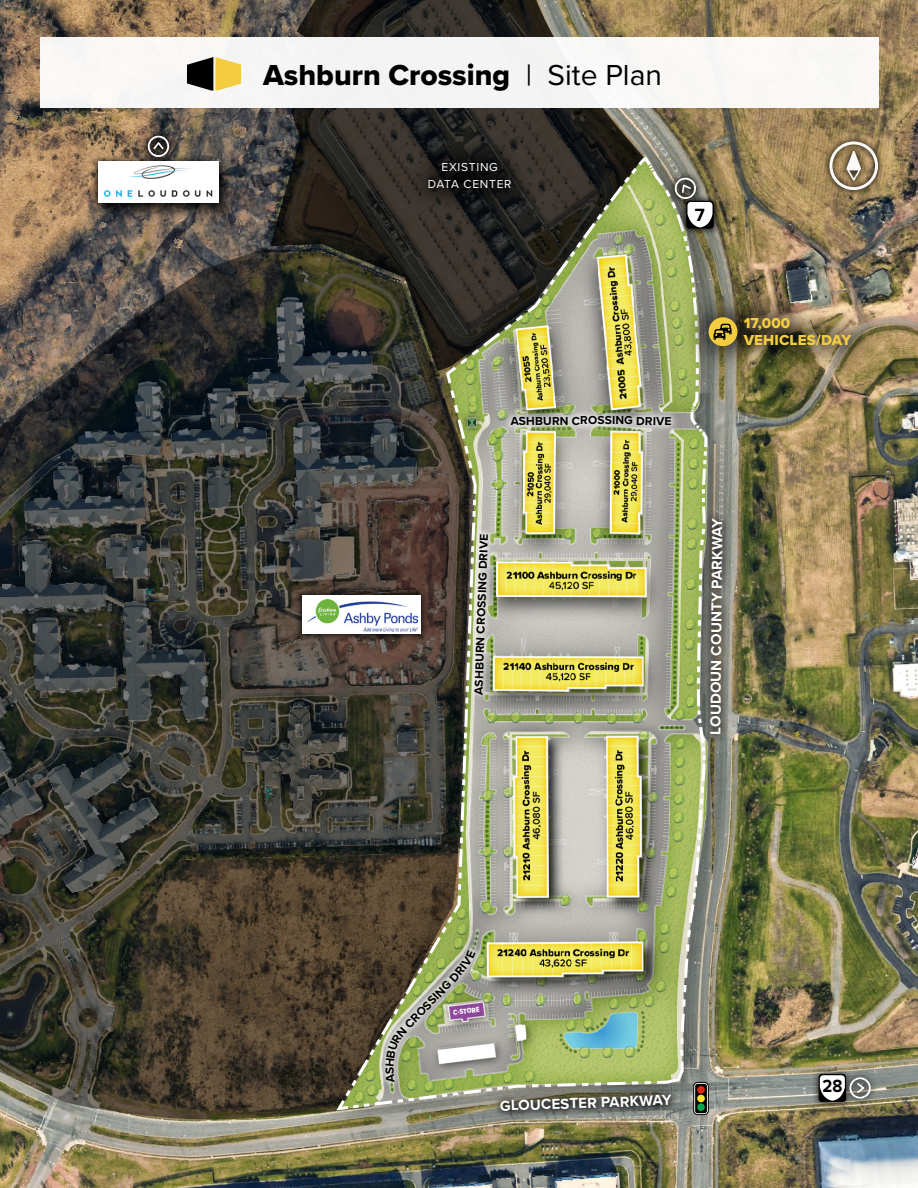
<style>
.page{position:relative;width:918px;height:1188px;background:#fff}
.page>*{position:absolute;margin:0;border:0;box-sizing:border-box;transform-origin:0 0}
.t1{font:30px "Proxima Nova Extrabld";color:#000}
.t2{font:700 18.3px "Proxima Nova";color:#000;scale:.9 1}
.t3{font:700 18.3px "Proxima Nova";color:#000}
.t4{font:700 15px "Proxima Nova";color:#fff}
.t5{font:15px/16.5px "Proxima Nova Extrabld";letter-spacing:.01em;color:#f3cd3f}
.t6{font:700 12px "Proxima Nova";letter-spacing:.005em;color:#000}
.t7{font:12px/16.5px "Proxima Nova";letter-spacing:.06em;color:#fff;text-align:center}
.t8{font:7.5px "Proxima Nova Cond Extrabld";color:#fff}
.s1{font-family:"Proxima Nova"}
</style>
<div class="page">
<img style="left:0;top:0;width:918px;height:1188px">
<svg style="left:0;top:250px;width:469px;height:869px;background:#403e36"></svg>
<div style="left:493px;top:1087px;width:186px;height:32px;background:#000;opacity:.75"></div>
<div style="left:701px;top:510px;width:32px;height:234px;background:#000;opacity:.75"></div>
<svg style="left:270px;top:0;width:374px;height:371px;background:#3b3831"></svg>
<img style="left:333px;top:154px;width:376px;height:958px">
<div style="left:294px;top:587px;width:135px;height:55px;background:#000;opacity:.75"></div>
<div style="left:302px;top:595px;width:119px;height:39px;background:#fff"></div>
<img style="left:307px;top:600px;width:111px;height:31px">
<div style="left:666px;top:170px;width:56px;height:67px;background:#000;opacity:.75"></div>
<div style="left:686px;top:201px;width:28px;height:28px;border:1px solid #000;border-radius:2px"></div>
<svg style="left:646px;top:161px;width:67px;height:135px;background:#969d70"></svg>
<div style="left:811px;top:1066px;width:68px;height:44px;background:#000;opacity:.75"></div>
<div style="left:819px;top:1074px;width:27px;height:28px;border:1px solid #000;border-radius:2px"></div>
<svg style="left:820px;top:1075px;width:51px;height:26px"></svg>
<div style="left:403px;top:137px;width:133px;height:77px;background:#000;opacity:.75"></div>
<div style="left:822px;top:134px;width:63px;height:63px;background:#000;opacity:.75"></div>
<svg style="left:829px;top:141px;width:49px;height:49px"></svg>
<div style="left:40px;top:38px;width:839px;height:70px;background:#f7f6f5"></div>
<svg style="left:187px;top:57px;width:54px;height:34px"></svg>
<div style="left:90px;top:128px;width:137px;height:83px;background:#000;opacity:.75"></div>
<div style="left:96px;top:160px;width:141px;height:62px;background:#000;opacity:.5"></div>
<div style="left:98px;top:162px;width:121px;height:41px;background:#fff"></div>
<img style="left:103px;top:165px;width:110px;height:33px">
<svg style="left:148px;top:136px;width:21px;height:21px"></svg>
<div style="left:694px;top:1082px;width:14px;height:33px;background:#d6d6d6;border-radius:4px"></div>
<div style="left:694px;top:1082px;width:15px;height:33px;border:1px solid #000;border-radius:4px"></div>
<svg style="left:695px;top:1084px;width:12px;height:29px"></svg>
<div style="left:697px;top:1086px;width:8px;height:8px;background:#df271c;border-radius:50%"></div>
<div style="left:697px;top:1095px;width:8px;height:7px;background:#ffe225;border-radius:50%"></div>
<div style="left:697px;top:1103px;width:8px;height:8px;background:#00a94f;border-radius:50%"></div>
<div style="left:680px;top:288px;width:199px;height:87px;background:#000;opacity:.75"></div>
<div style="left:709px;top:317px;width:28px;height:29px;background:#f3cd3f;border-radius:50%"></div>
<svg style="left:714px;top:324px;width:18px;height:16px"></svg>
<svg style="left:341px;top:913px;width:168px;height:197px;background:#8a8a6b"></svg>
<h1 class="t1" style="left:263px;top:52px;width:401px">Ashburn Crossing <span class="s1">| Site Plan</span></h1>
<p class="t7" style="left:428px;top:159px;width:85px">EXISTING<br>DATA CENTER</p>
<h2 class="t3" style="left:695px;top:201px;width:11px">7</h2>
<p class="t6" style="left:510px;top:412px;width:59px;rotate:-1deg">ASHBURN</p>
<p class="t6" style="left:572px;top:411px;width:54px">CROSSIN</p>
<p class="t6" style="left:624px;top:411px;width:49px;rotate:1deg">G DRIVE</p>
<p class="t6" style="left:470px;top:694px;width:162px;rotate:-88deg">ASHBURN CROSSING DRIVE</p>
<p class="t5" style="left:744px;top:315px;width:109px">17,000<br>VEHICLES/DAY</p>
<p class="t4" style="left:703px;top:734px;width:218px;rotate:-89deg">LOUDOUN COUNTY PARKWAY</p>
<p class="t6" style="left:400px;top:1020px;width:63px;rotate:-46deg">CROSSING</p>
<p class="t8" style="left:453px;top:1007px;width:28px;rotate:-6deg">C-STORE</p>
<p class="t4" style="left:500px;top:1095px;width:173px;rotate:-2deg">GLOUCESTER PARKWAY</p>
<h2 class="t2" style="left:823px;top:1073px;width:24px">28</h2>
</div>
